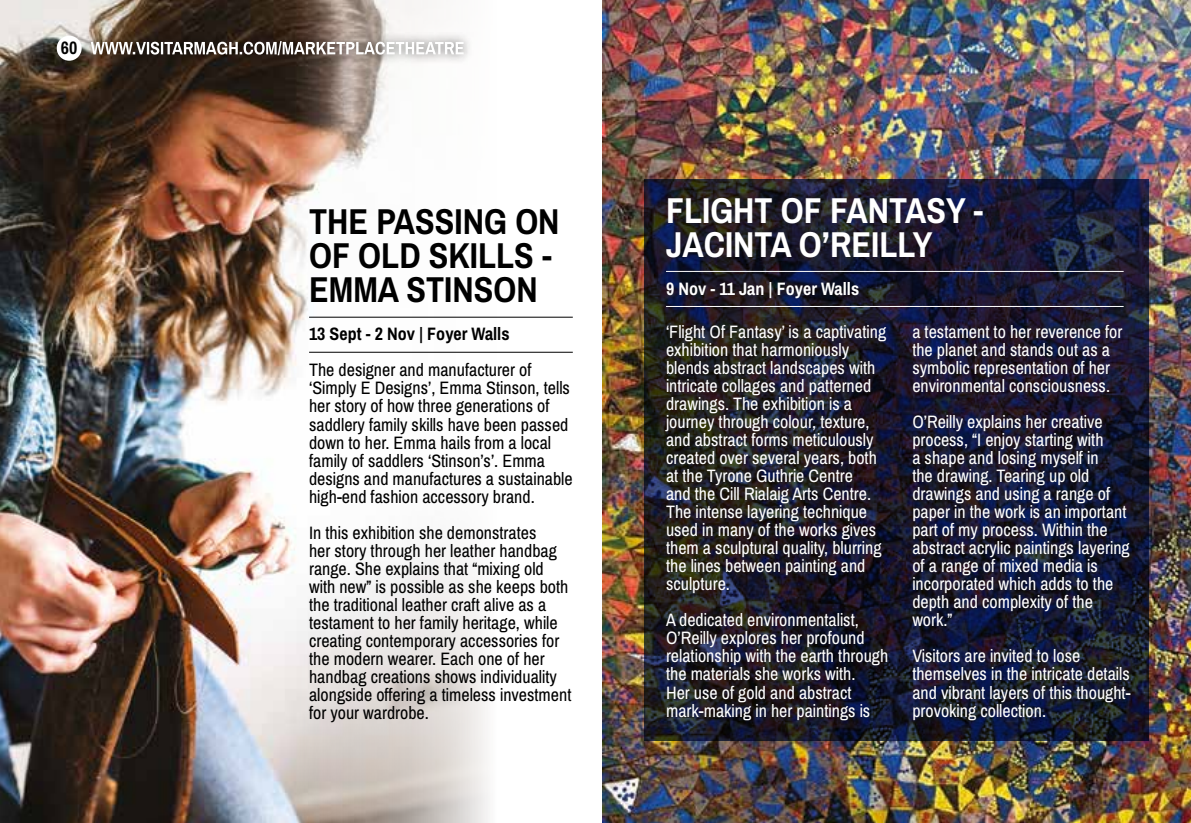
<style>
.page{position:relative;width:1191px;height:823px;background:#fff}
.page>*{position:absolute;margin:0;border:0;box-sizing:border-box;transform-origin:0 0}
.t1{font:700 36px/34px "Archivo Narrow";color:#000}
.t2{font:700 36px/34px "Archivo Narrow";color:#fff}
.t3{font:18px/18px "Archivo Narrow";color:#fff}
.t4{font:18px/18px "Archivo Narrow";color:#000}
.t5{font:700 18px "Archivo Narrow";color:#000}
.t6{font:700 18px "Archivo Narrow";color:#fff}
</style>
<div class="page">
<img style="left:0;top:0;width:573px;height:822px">
<div style="left:57px;top:36px;width:25px;height:25px;background:#fff;border-radius:50%"></div>
<div style="left:80px;top:31px;width:394px;height:34px;background:#000;opacity:.59"></div>
<svg style="left:91px;top:41px;width:373px;height:14px"></svg>
<img style="left:602px;top:0;width:589px;height:822px">
<svg style="left:644px;top:179px;width:505px;height:561px;background:#1a1a2b"></svg>
<hr style="left:309px;top:316px;width:264px;height:1px;background:#000">
<hr style="left:309px;top:351px;width:264px;height:1px;background:#000">
<hr style="left:666px;top:271px;width:457px;height:1px;background:#fff">
<hr style="left:666px;top:306px;width:457px;height:1px;background:#fff">
<p class="t5" style="left:61px;top:36px;width:18px">60</p>
<h1 class="t1" style="left:309px;top:205px;width:252px">THE PASSING ON<br>OF OLD SKILLS -<br>EMMA STINSON</h1>
<p class="t5" style="left:309px;top:323px;width:202px">13 Sept - 2 Nov | Foyer Walls</p>
<p class="t4" style="left:309px;top:361px;width:265px">The designer and manufacturer of ‘Simply E Designs’, Emma Stinson, tells her story of how three generations of saddlery family skills have been passed down to her. Emma hails from a local family of saddlers ‘Stinson’s’. Emma designs and manufactures a sustainable high-end fashion accessory brand.</p>
<p class="t4" style="left:309px;top:523px;width:264px">In this exhibition she demonstrates<br>her story through her leather handbag range. She explains that “mixing old with new” is possible as she keeps both the traditional leather craft alive as a testament to her family heritage, while creating contemporary accessories for the modern wearer. Each one of her handbag creations shows individuality alongside offering a timeless investment for your wardrobe.</p>
<h1 class="t2" style="left:666px;top:193px;width:319px">FLIGHT OF FANTASY -<br>JACINTA O’REILLY</h1>
<p class="t6" style="left:666px;top:277px;width:195px">9 Nov - 11 Jan | Foyer Walls</p>
<p class="t3" style="left:666px;top:323px;width:222px">‘Flight Of Fantasy’ is a captivating exhibition that harmoniously blends abstract landscapes with intricate collages and patterned drawings. The exhibition is a journey through colour, texture, and abstract forms meticulously created over several years, both at the Tyrone Guthrie Centre<br>and the Cill Rialaig Arts Centre.<br>The intense layering technique used in many of the works gives them a sculptural quality, blurring the lines between painting and sculpture.</p>
<p class="t3" style="left:666px;top:611px;width:224px">A dedicated environmentalist,<br>O’Reilly explores her profound relationship with the earth through the materials she works with.<br>Her use of gold and abstract mark-making in her paintings is</p>
<p class="t3" style="left:912px;top:323px;width:212px">a testament to her reverence for the planet and stands out as a symbolic representation of her environmental consciousness.</p>
<p class="t3" style="left:912px;top:413px;width:219px">O’Reilly explains her creative process, “I enjoy starting with<br>a shape and losing myself in<br>the drawing. Tearing up old drawings and using a range of paper in the work is an important part of my process. Within the abstract acrylic paintings layering of a range of mixed media is incorporated which adds to the depth and complexity of the work.”</p>
<p class="t3" style="left:912px;top:647px;width:220px">Visitors are invited to lose themselves in the intricate details and vibrant layers of this thought&shy;provoking collection.</p>
</div>
